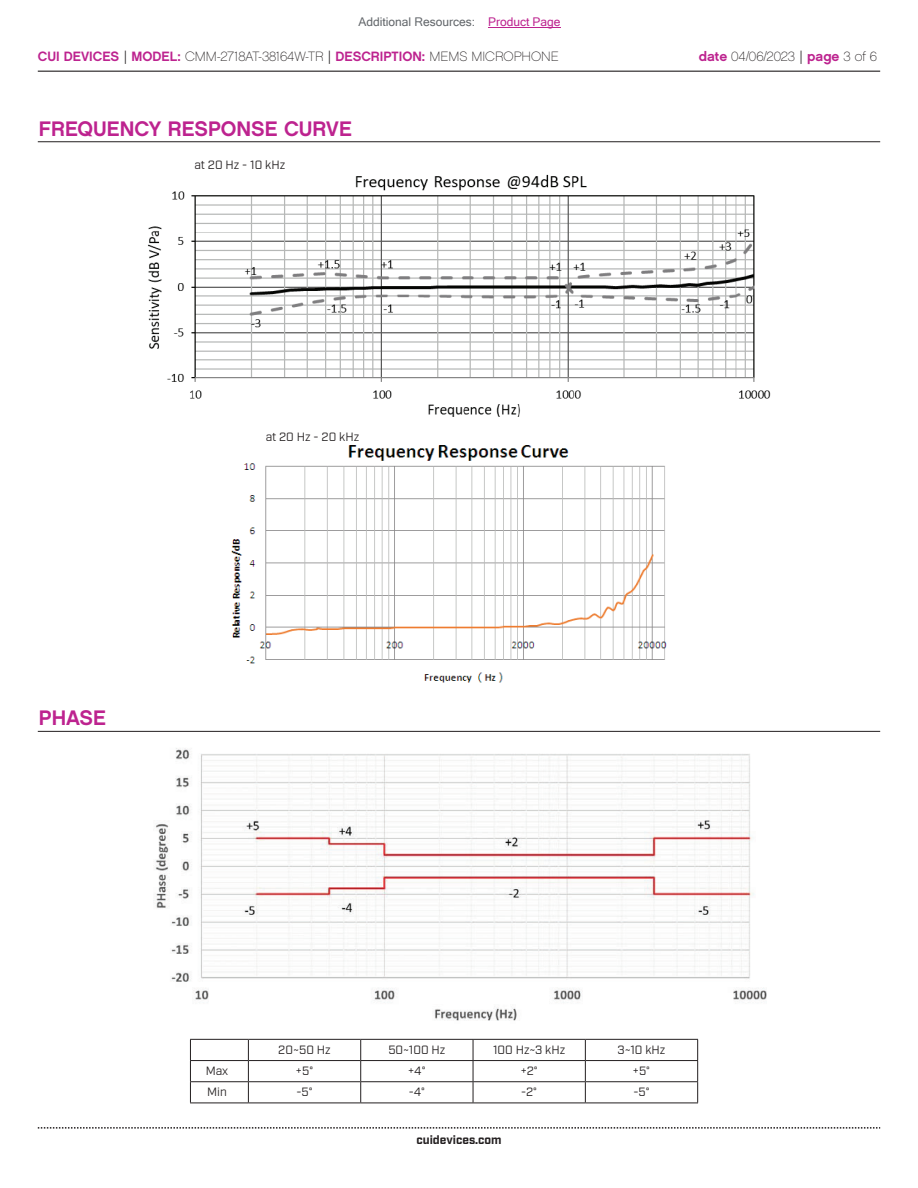
<style>
.page{position:relative;width:918px;height:1188px;background:#fff}
.page>*{position:absolute;margin:0;border:0;box-sizing:border-box;transform-origin:0 0}
.t1{font:21px "Chalet New York Nineteen Sixty";color:#bd238f}
.t2{font:13.5px "Chalet Paris Nineteen Sixty";color:#231f20}
.t3{font:12px "Industry";color:#231f20}
.t4{font:12px "Microsoft Sans Serif";color:#63676b}
.t5{font:700 12px "Industry";color:#231f20}
.s1{color:#bd238f}
.s2{font-family:"Chalet New York Nineteen Sixty";color:#bd238f}
.s3{font-family:"Industry"}
</style>
<div class="page">
<hr style="left:38px;top:71px;width:842px;height:1px;background:#231f20">
<svg style="left:38px;top:1127px;width:842px;height:2px"></svg>
<hr style="left:38px;top:141px;width:842px;height:1px;background:#231f20">
<hr style="left:38px;top:731px;width:842px;height:1px;background:#231f20">
<img style="left:148px;top:174px;width:623px;height:243px">
<img style="left:153px;top:748px;width:614px;height:273px">
<img style="left:231px;top:445px;width:436px;height:238px">
<hr style="left:190px;top:1039px;width:58px;height:1px;background:#231f20">
<hr style="left:248px;top:1039px;width:113px;height:1px;background:#231f20">
<hr style="left:361px;top:1039px;width:112px;height:1px;background:#231f20">
<hr style="left:473px;top:1039px;width:112px;height:1px;background:#231f20">
<hr style="left:585px;top:1039px;width:113px;height:1px;background:#231f20">
<hr style="left:190px;top:1060px;width:58px;height:1px;background:#231f20">
<hr style="left:248px;top:1060px;width:113px;height:1px;background:#231f20">
<hr style="left:361px;top:1060px;width:112px;height:1px;background:#231f20">
<hr style="left:473px;top:1060px;width:112px;height:1px;background:#231f20">
<hr style="left:585px;top:1060px;width:113px;height:1px;background:#231f20">
<hr style="left:190px;top:1081px;width:58px;height:1px;background:#231f20">
<hr style="left:190px;top:1103px;width:58px;height:1px;background:#231f20">
<hr style="left:248px;top:1081px;width:113px;height:1px;background:#231f20">
<hr style="left:361px;top:1081px;width:112px;height:1px;background:#231f20">
<hr style="left:473px;top:1081px;width:112px;height:1px;background:#231f20">
<hr style="left:585px;top:1081px;width:113px;height:1px;background:#231f20">
<svg style="left:697px;top:1040px;width:1px;height:63px"></svg>
<hr style="left:248px;top:1103px;width:113px;height:1px;background:#231f20">
<hr style="left:361px;top:1103px;width:112px;height:1px;background:#231f20">
<hr style="left:473px;top:1103px;width:112px;height:1px;background:#231f20">
<hr style="left:585px;top:1103px;width:113px;height:1px;background:#231f20">
<svg style="left:190px;top:1040px;width:1px;height:63px"></svg>
<svg style="left:248px;top:1040px;width:1px;height:63px"></svg>
<svg style="left:360px;top:1040px;width:1px;height:63px"></svg>
<svg style="left:473px;top:1040px;width:1px;height:63px"></svg>
<svg style="left:585px;top:1040px;width:1px;height:63px"></svg>
<hr style="left:488px;top:27px;width:73px;height:1px;background:#bd238f">
<p class="t4" style="left:358px;top:15px;width:204px">Additional Resources: <span class="s1">Product Page</span></p>
<p class="t2" style="left:38px;top:48px;width:523px"><span class="s2">CUI DEVICES</span> <span class="s3">|</span> <span class="s2">MODEL:</span> CMM-2718AT-38164W-TR <span class="s3">|</span> <span class="s2">DESCRIPTION:</span> MEMS MICROPHONE</p>
<p class="t2" style="left:699px;top:48px;width:180px"><span class="s2">date</span> 04/06/2023 <span class="s3">|</span> <span class="s2">page</span> 3 of 6</p>
<h1 class="t1" style="left:39px;top:115px;width:314px">FREQUENCY RESPONSE CURVE</h1>
<p class="t3" style="left:194px;top:157px;width:92px">at 20 Hz - 10 kHz</p>
<h1 class="t1" style="left:39px;top:705px;width:69px">PHASE</h1>
<p class="t3" style="left:266px;top:429px;width:95px">at 20 Hz - 20 kHz</p>
<p class="t3" style="left:278px;top:1043px;width:54px">20~50 Hz</p>
<p class="t3" style="left:388px;top:1043px;width:58px">50~100 Hz</p>
<p class="t3" style="left:493px;top:1043px;width:74px">100 Hz~3 kHz</p>
<p class="t3" style="left:618px;top:1043px;width:49px">3~10 kHz</p>
<p class="t3" style="left:206px;top:1064px;width:24px">Max</p>
<p class="t3" style="left:296px;top:1064px;width:19px">+5°</p>
<p class="t3" style="left:408px;top:1064px;width:19px">+4°</p>
<p class="t3" style="left:521px;top:1064px;width:19px">+2°</p>
<p class="t3" style="left:633px;top:1064px;width:19px">+5°</p>
<p class="t3" style="left:207px;top:1085px;width:21px">Min</p>
<p class="t3" style="left:296px;top:1085px;width:18px">-5°</p>
<p class="t3" style="left:409px;top:1085px;width:18px">-4°</p>
<p class="t3" style="left:521px;top:1085px;width:17px">-2°</p>
<p class="t3" style="left:633px;top:1085px;width:18px">-5°</p>
<p class="t5" style="left:416px;top:1132px;width:87px">cuidevices.com</p>
</div>
